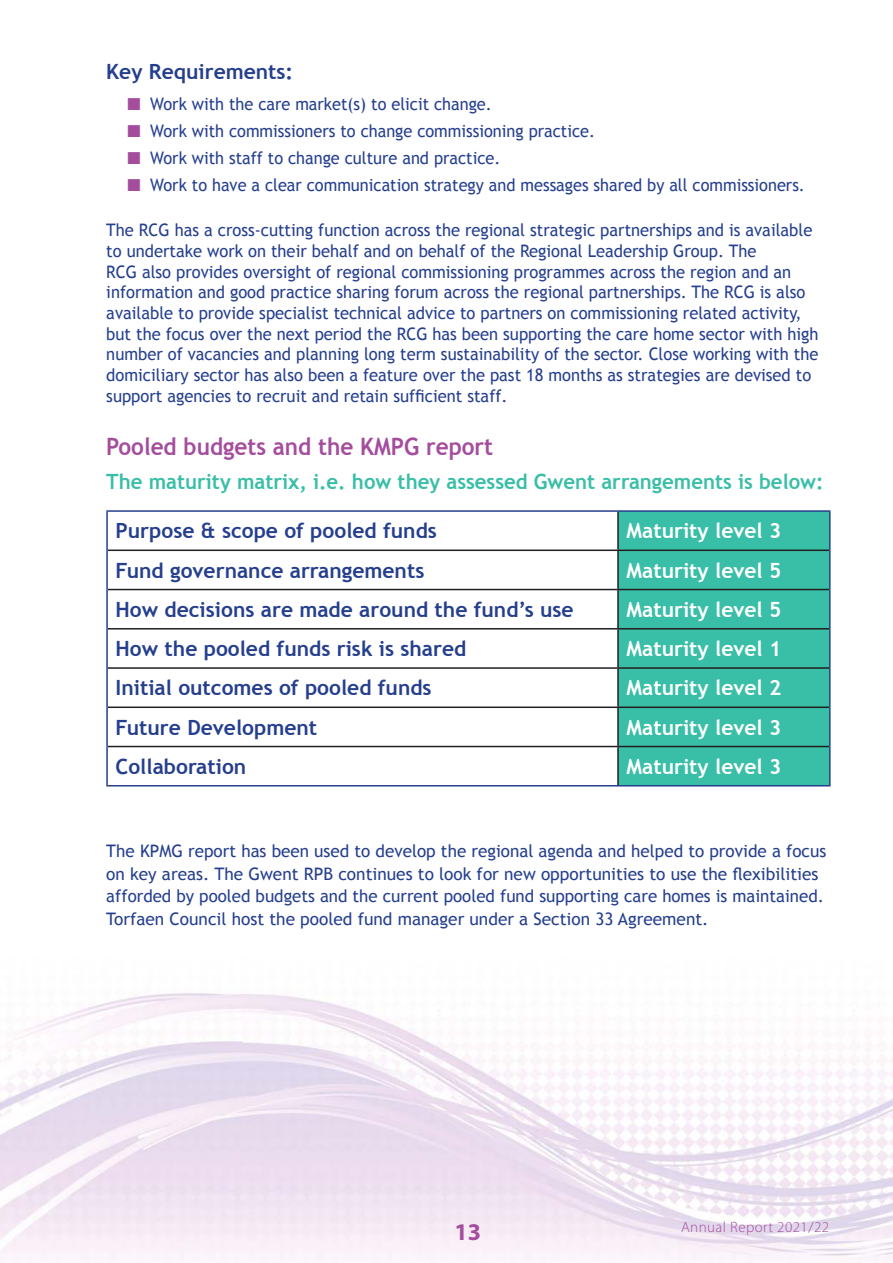
<style>
.page{position:relative;width:893px;height:1263px;background:#fff}
.page>*{position:absolute;margin:0;border:0;box-sizing:border-box;transform-origin:0 0}
.t1{font:700 24px "Trebuchet MS";color:#a44d9d;scale:.94 1}
.t2{font:700 24px "Myriad Pro";color:#a44d9d}
.t3{font:700 21px "Trebuchet MS";color:#253f8e}
.t4{font:700 21px "Trebuchet MS";color:#fff}
.t5{font:700 21px "Trebuchet MS";color:#39bea7}
.t6{font:17.25px/20.7px "Trebuchet MS";color:#253f8e;scale:.96 1}
.t7{font:17.25px/22.5px "Trebuchet MS";color:#253f8e}
.t8{font:17.25px "Trebuchet MS";color:#253f8e;scale:.95 1}
.t9{font:300 15px "Myriad Pro";letter-spacing:.03em;color:#a44d9d}
.s1{color:#a44d9d}
</style>
<div class="page">
<img style="left:1px;top:993px;width:892px;height:268px">
<img style="left:0;top:850px;width:1px;height:413px">
<svg style="left:108px;top:551px;width:509px;height:197px"></svg>
<div style="left:619px;top:512px;width:210px;height:273px;background:#39bea7"></div>
<hr style="left:617px;top:512px;width:2px;height:37px;background:#231f20">
<hr style="left:108px;top:549px;width:510px;height:2px;background:#231f20">
<hr style="left:618px;top:549px;width:211px;height:2px;background:#231f20">
<hr style="left:617px;top:551px;width:2px;height:38px;background:#231f20">
<hr style="left:108px;top:589px;width:510px;height:1px;background:#231f20">
<hr style="left:618px;top:589px;width:211px;height:1px;background:#231f20">
<hr style="left:617px;top:590px;width:2px;height:38px;background:#231f20">
<hr style="left:108px;top:628px;width:510px;height:1px;background:#231f20">
<hr style="left:618px;top:628px;width:211px;height:1px;background:#231f20">
<hr style="left:617px;top:629px;width:2px;height:38px;background:#231f20">
<hr style="left:108px;top:667px;width:510px;height:2px;background:#231f20">
<hr style="left:618px;top:667px;width:211px;height:2px;background:#231f20">
<hr style="left:617px;top:669px;width:2px;height:37px;background:#231f20">
<hr style="left:108px;top:706px;width:510px;height:2px;background:#231f20">
<hr style="left:618px;top:706px;width:211px;height:2px;background:#231f20">
<hr style="left:617px;top:708px;width:2px;height:38px;background:#231f20">
<hr style="left:108px;top:746px;width:510px;height:1px;background:#231f20">
<hr style="left:618px;top:746px;width:211px;height:1px;background:#231f20">
<hr style="left:617px;top:747px;width:2px;height:38px;background:#231f20">
<hr style="left:106px;top:510px;width:512px;height:2px;background:#253f8e">
<hr style="left:106px;top:512px;width:2px;height:38px;background:#253f8e">
<hr style="left:618px;top:510px;width:213px;height:2px;background:#253f8e">
<hr style="left:829px;top:512px;width:2px;height:38px;background:#253f8e">
<hr style="left:106px;top:550px;width:2px;height:39px;background:#253f8e">
<hr style="left:829px;top:550px;width:2px;height:39px;background:#253f8e">
<hr style="left:106px;top:589px;width:2px;height:40px;background:#253f8e">
<hr style="left:829px;top:589px;width:2px;height:40px;background:#253f8e">
<hr style="left:106px;top:629px;width:2px;height:39px;background:#253f8e">
<hr style="left:829px;top:629px;width:2px;height:39px;background:#253f8e">
<hr style="left:106px;top:668px;width:2px;height:39px;background:#253f8e">
<hr style="left:829px;top:668px;width:2px;height:39px;background:#253f8e">
<hr style="left:106px;top:707px;width:2px;height:39px;background:#253f8e">
<hr style="left:829px;top:707px;width:2px;height:39px;background:#253f8e">
<hr style="left:106px;top:746px;width:2px;height:39px;background:#253f8e">
<hr style="left:829px;top:746px;width:2px;height:39px;background:#253f8e">
<hr style="left:106px;top:785px;width:512px;height:1px;background:#253f8e">
<hr style="left:618px;top:785px;width:213px;height:1px;background:#253f8e">
<p class="t3" style="left:106px;top:59px;width:189px">Key Requirements:</p>
<p class="t8" style="left:128px;top:94px;width:385px"><span class="s1">■</span> Work with the care market(s) to elicit change.</p>
<p class="t8" style="left:128px;top:121px;width:494px"><span class="s1">■</span> Work with commissioners to change commissioning practice.</p>
<p class="t8" style="left:128px;top:148px;width:394px"><span class="s1">■</span> Work with staff to change culture and practice.</p>
<p class="t8" style="left:128px;top:174px;width:715px"><span class="s1">■</span> Work to have a clear communication strategy and messages shared by all commissioners.</p>
<p class="t6" style="left:106px;top:220px;width:743px">The RCG has a cross-cutting function across the regional strategic partnerships and is available to undertake work on their behalf and on behalf of the Regional Leadership Group. The<br>RCG also provides oversight of regional commissioning programmes across the region and an information and good practice sharing forum across the regional partnerships. The RCG is also available to provide specialist technical advice to partners on commissioning related activity, but the focus over the next period the RCG has been supporting the care home sector with high number of vacancies and planning long term sustainability of the sector. Close working with the domiciliary sector has also been a feature over the past 18 months as strategies are devised to support agencies to recruit and retain sufficient staff.</p>
<h1 class="t1" style="left:106px;top:432px;width:413px">Pooled budgets and the KMPG report</h1>
<p class="t5" style="left:106px;top:468px;width:719px">The maturity matrix, i.e. how they assessed Gwent arrangements is below:</p>
<p class="t3" style="left:116px;top:518px;width:323px">Purpose &amp; scope of pooled funds</p>
<p class="t4" style="left:626px;top:518px;width:156px">Maturity level 3</p>
<p class="t3" style="left:116px;top:557px;width:310px">Fund governance arrangements</p>
<p class="t4" style="left:626px;top:557px;width:156px">Maturity level 5</p>
<p class="t3" style="left:116px;top:596px;width:460px">How decisions are made around the fund’s use</p>
<p class="t4" style="left:626px;top:596px;width:156px">Maturity level 5</p>
<p class="t3" style="left:116px;top:636px;width:352px">How the pooled funds risk is shared</p>
<p class="t4" style="left:626px;top:636px;width:156px">Maturity level 1</p>
<p class="t3" style="left:116px;top:675px;width:318px">Initial outcomes of pooled funds</p>
<p class="t4" style="left:626px;top:675px;width:156px">Maturity level 2</p>
<p class="t3" style="left:116px;top:714px;width:203px">Future Development</p>
<p class="t4" style="left:626px;top:714px;width:156px">Maturity level 3</p>
<p class="t3" style="left:116px;top:753px;width:132px">Collaboration</p>
<p class="t4" style="left:626px;top:753px;width:156px">Maturity level 3</p>
<p class="t7" style="left:106px;top:840px;width:721px">The KPMG report has been used to develop the regional agenda and helped to provide a focus on key areas. The Gwent RPB continues to look for new opportunities to use the flexibilities afforded by pooled budgets and the current pooled fund supporting care homes is maintained.<br>Torfaen Council host the pooled fund manager under a Section 33 Agreement.</p>
<h1 class="t2" style="left:454px;top:1216px;width:28px">13</h1>
<p class="t9" style="left:681px;top:1218px;width:150px">Annual Report 2021/22</p>
</div>
